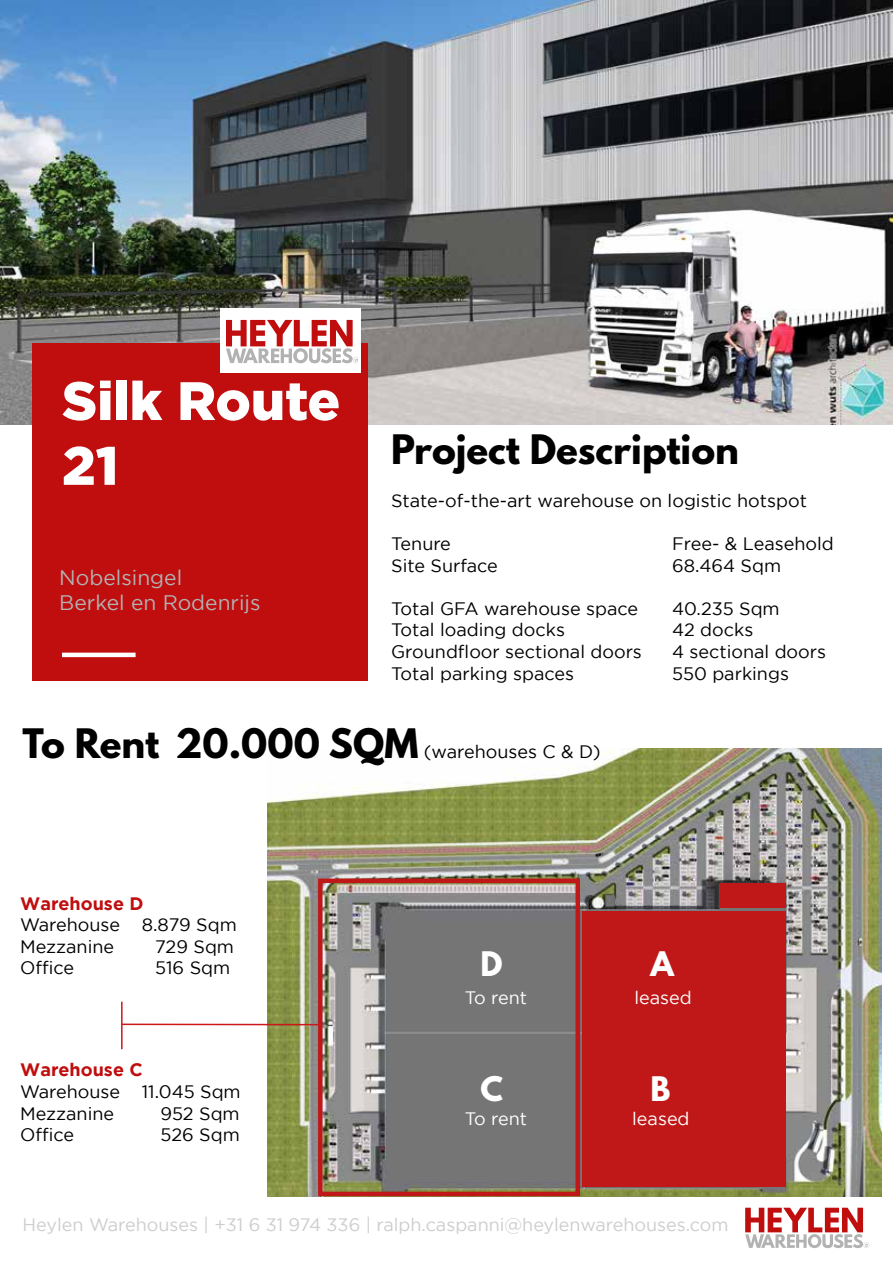
<style>
.page{position:relative;width:893px;height:1263px;background:#fff}
.page>*{position:absolute;margin:0;border:0;box-sizing:border-box;transform-origin:0 0}
.t1{font:900 54px/64.8px "Gotham";color:#fff}
.t2{font:700 36px "League Spartan";color:#000}
.t3{font:700 30px "League Spartan";color:#fff}
.t4{font:21px/25.2px "Gotham";color:#b3b2b2}
.t5{font:18px/21.6px "Gotham";color:#000}
.t6{font:18px "Gotham";color:#cfcccc}
.t7{font:18px "Gotham";color:#fff}
.t8{font:700 18px "Gotham";color:#c00d0e}
.s1{font-family:"Gotham";font-weight:400;font-size:18px}
</style>
<div class="page">
<img style="left:0;top:0;width:893px;height:425px">
<div style="left:32px;top:344px;width:336px;height:337px;background:#c00d0e"></div>
<hr style="left:62px;top:653px;width:74px;height:4px;background:#fff">
<div style="left:220px;top:308px;width:141px;height:64px;background:#fff"></div>
<svg style="left:226px;top:319px;width:131px;height:45px"></svg>
<svg style="left:226px;top:320px;width:132px;height:43px"></svg>
<svg style="left:745px;top:1208px;width:124px;height:40px"></svg>
<img style="left:268px;top:749px;width:614px;height:447px">
<div style="left:583px;top:911px;width:203px;height:275px;background:#c01818"></div>
<div style="left:720px;top:883px;width:66px;height:25px;background:#c01818"></div>
<div style="left:318px;top:878px;width:262px;height:318px;border:4px solid #c01818"></div>
<hr style="left:122px;top:1023px;width:199px;height:2px;background:#cd171a">
<hr style="left:121px;top:1002px;width:2px;height:47px;background:#cd171a">
<h1 class="t1" style="left:62px;top:367px;width:280px">Silk Route<br>21</h1>
<p class="t4" style="left:59px;top:565px;width:203px">Nobelsingel<br>Berkel en Rodenrijs</p>
<h2 class="t2" style="left:391px;top:421px;width:349px">Project Description</h2>
<p class="t5" style="left:391px;top:489px;width:417px">State-of-the-art warehouse on logistic hotspot</p>
<p class="t5" style="left:391px;top:532px;width:61px">Tenure</p>
<p class="t5" style="left:672px;top:532px;width:163px">Free- &amp; Leasehold</p>
<p class="t5" style="left:391px;top:554px;width:108px">Site Surface</p>
<p class="t5" style="left:672px;top:554px;width:111px">68.464 Sqm</p>
<p class="t5" style="left:391px;top:597px;width:248px">Total GFA warehouse space</p>
<p class="t5" style="left:672px;top:597px;width:109px">40.235 Sqm</p>
<p class="t5" style="left:391px;top:619px;width:175px">Total loading docks</p>
<p class="t5" style="left:672px;top:619px;width:83px">42 docks</p>
<p class="t5" style="left:391px;top:640px;width:252px">Groundfloor sectional doors</p>
<p class="t5" style="left:672px;top:640px;width:156px">4 sectional doors</p>
<p class="t5" style="left:391px;top:662px;width:184px">Total parking spaces</p>
<p class="t5" style="left:672px;top:662px;width:118px">550 parkings</p>
<h2 class="t2" style="left:23px;top:716px;width:579px">To Rent 20.000 SQM <span class="s1">(warehouses C &amp; D)</span></h2>
<p class="t8" style="left:20px;top:893px;width:125px">Warehouse D</p>
<p class="t5" style="left:20px;top:914px;width:218px">Warehouse 8.879 Sqm<br>Mezzanine</p>
<p class="t5" style="left:155px;top:935px;width:80px">729 Sqm</p>
<p class="t5" style="left:20px;top:957px;width:55px">Office</p>
<p class="t5" style="left:155px;top:957px;width:77px">516 Sqm</p>
<p class="t8" style="left:20px;top:1060px;width:124px">Warehouse C</p>
<p class="t5" style="left:20px;top:1080px;width:222px">Warehouse 11.045 Sqm<br>Mezzanine</p>
<p class="t5" style="left:161px;top:1102px;width:81px">952 Sqm</p>
<p class="t5" style="left:20px;top:1124px;width:55px">Office</p>
<p class="t5" style="left:161px;top:1124px;width:81px">526 Sqm</p>
<h3 class="t3" style="left:480px;top:940px;width:24px">D</h3>
<h3 class="t3" style="left:651px;top:940px;width:25px">A</h3>
<p class="t7" style="left:465px;top:988px;width:64px">To rent</p>
<p class="t7" style="left:634px;top:988px;width:59px">leased</p>
<h3 class="t3" style="left:480px;top:1065px;width:24px">C</h3>
<h3 class="t3" style="left:651px;top:1065px;width:21px">B</h3>
<p class="t7" style="left:465px;top:1108px;width:64px">To rent</p>
<p class="t7" style="left:632px;top:1108px;width:59px">leased</p>
<p class="t6" style="left:23px;top:1215px;width:708px">Heylen Warehouses | +31 6 31 974 336 | ralph.caspanni@heylenwarehouses.com</p>
</div>
